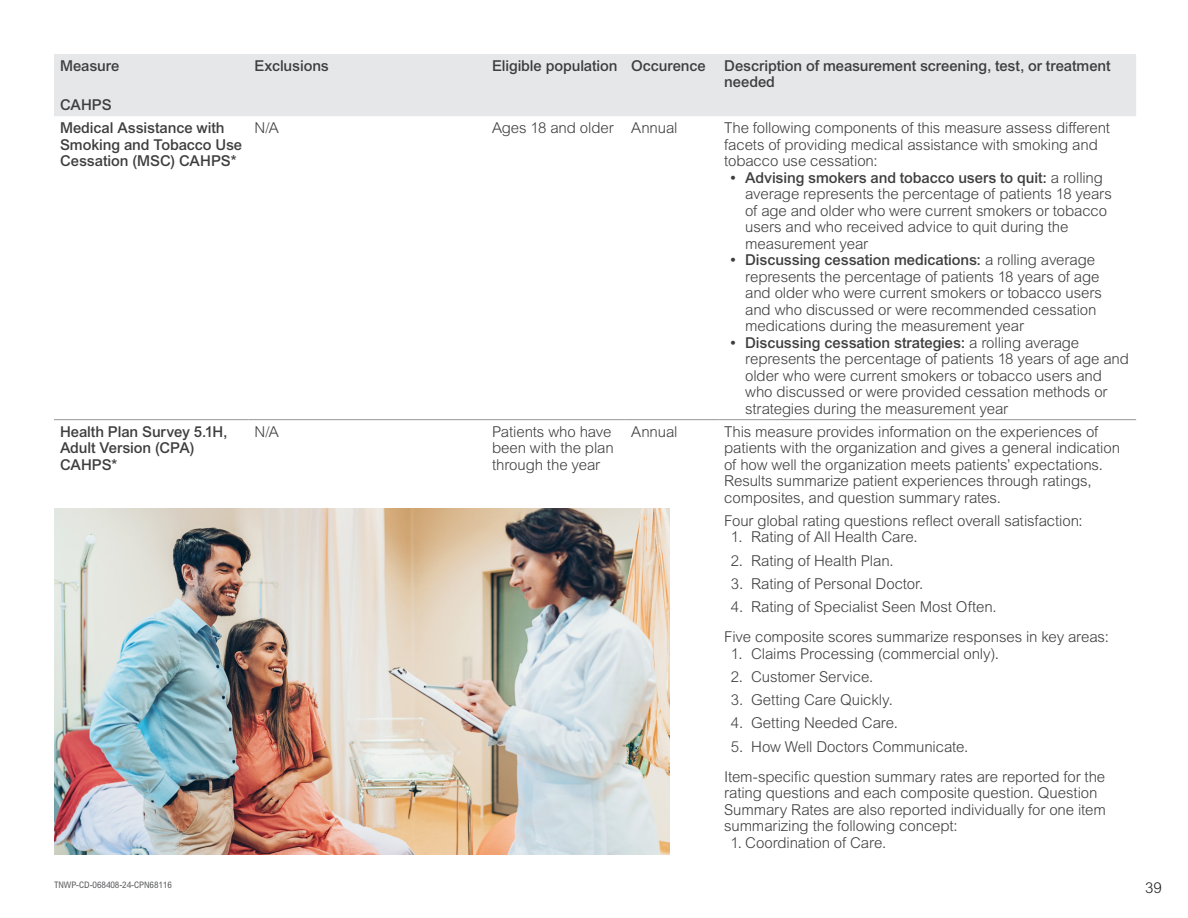
<style>
.page{position:relative;width:1188px;height:918px;background:#fff}
.page>*{position:absolute;margin:0;border:0;box-sizing:border-box;transform-origin:0 0}
.PR_Table_Body_Copy{font:15px/16.5px "Arialfor ELV Light";letter-spacing:-.005em;color:#3e3e3f}
.CPVS_Table_Body{font:15px/16.5px "Arialfor ELV Medium";letter-spacing:-.005em;color:#3e3e3f}
.CPVS_Table_Column_Head{font:15px/16.5px "Arialfor ELV Medium";letter-spacing:-.005em;color:#3e3e3f}
.t1{font:15px "Arialfor ELV Light";color:#231f20}
.CPVS_Job_ID-Disclaimer{font:9px "Arialfor ELV Cond";letter-spacing:-.005em;color:#57585a}
.s1{font-family:"Arial MT Pro";font-weight:500}
.s2{font-family:"Arialfor ELV Medium"}
</style>
<div class="page">
<div style="left:54px;top:54px;width:1082px;height:62px;background:#e6e7e9"></div>
<hr style="left:54px;top:419px;width:194px;height:1px;background:#939598">
<hr style="left:248px;top:419px;width:238px;height:1px;background:#939598">
<hr style="left:486px;top:419px;width:139px;height:1px;background:#939598">
<hr style="left:625px;top:419px;width:93px;height:1px;background:#939598">
<hr style="left:718px;top:419px;width:418px;height:1px;background:#939598">
<img style="left:54px;top:509px;width:616px;height:345px">
<p class="CPVS_Table_Body" style="left:60px;top:58px;width:61px">Measure</p>
<p class="CPVS_Table_Column_Head" style="left:254px;top:58px;width:76px">Exclusions</p>
<p class="CPVS_Table_Column_Head" style="left:492px;top:58px;width:127px">Eligible population</p>
<p class="CPVS_Table_Column_Head" style="left:631px;top:58px;width:76px">Occurence</p>
<p class="CPVS_Table_Column_Head" style="left:724px;top:58px;width:388px">Description of measurement screening, test, or treatment needed</p>
<p class="CPVS_Table_Body" style="left:60px;top:97px;width:53px">CAHPS</p>
<p class="CPVS_Table_Body" style="left:60px;top:120px;width:184px">Medical Assistance with<br>Smoking and Tobacco Use<br>Cessation (MSC) CAHPS*</p>
<p class="PR_Table_Body_Copy" style="left:254px;top:120px;width:26px">N/A</p>
<p class="PR_Table_Body_Copy" style="left:492px;top:120px;width:123px">Ages 18 and older</p>
<p class="PR_Table_Body_Copy" style="left:631px;top:120px;width:48px">Annual</p>
<p class="PR_Table_Body_Copy" style="left:724px;top:120px;width:387px">The following components of this measure assess different facets of providing medical assistance with smoking and tobacco use cessation:</p>
<p class="PR_Table_Body_Copy" style="left:745px;top:170px;width:368px;text-indent:-15px"><span class="s1">•</span> <span class="s2">Advising smokers and tobacco users to quit:</span> a rolling average represents the percentage of patients 18 years of age and older who were current smokers or tobacco users and who received advice to quit during the measurement year</p>
<p class="PR_Table_Body_Copy" style="left:745px;top:252px;width:358px;text-indent:-15px"><span class="s1">•</span> <span class="s2">Discussing cessation medications:</span> a rolling average represents the percentage of patients 18 years of age and older who were current smokers or tobacco users and who discussed or were recommended cessation medications during the measurement year</p>
<p class="PR_Table_Body_Copy" style="left:745px;top:335px;width:385px;text-indent:-15px"><span class="s1">•</span> <span class="s2">Discussing cessation strategies:</span> a rolling average represents the percentage of patients 18 years of age and older who were current smokers or tobacco users and who discussed or were provided cessation methods or strategies during the measurement year</p>
<p class="CPVS_Table_Body" style="left:60px;top:424px;width:169px">Health Plan Survey 5.1H,<br>Adult Version (CPA)<br>CAHPS*</p>
<p class="PR_Table_Body_Copy" style="left:254px;top:424px;width:26px">N/A</p>
<p class="PR_Table_Body_Copy" style="left:492px;top:424px;width:123px">Patients who have been with the plan through the year</p>
<p class="PR_Table_Body_Copy" style="left:631px;top:424px;width:48px">Annual</p>
<p class="PR_Table_Body_Copy" style="left:724px;top:424px;width:397px">This measure provides information on the experiences of patients with the organization and gives a general indication of how well the organization meets patients’ expectations.<br>Results summarize patient experiences through ratings, composites, and question summary rates.</p>
<p class="PR_Table_Body_Copy" style="left:724px;top:513px;width:360px">Four global rating questions reflect overall satisfaction:</p>
<p class="PR_Table_Body_Copy" style="left:731px;top:529px;width:188px">1. Rating of All Health Care.</p>
<p class="PR_Table_Body_Copy" style="left:731px;top:553px;width:164px">2. Rating of Health Plan.</p>
<p class="PR_Table_Body_Copy" style="left:731px;top:576px;width:194px">3. Rating of Personal Doctor.</p>
<p class="PR_Table_Body_Copy" style="left:731px;top:599px;width:267px">4. Rating of Specialist Seen Most Often.</p>
<p class="PR_Table_Body_Copy" style="left:724px;top:629px;width:386px">Five composite scores summarize responses in key areas:</p>
<p class="PR_Table_Body_Copy" style="left:731px;top:646px;width:269px">1. Claims Processing (commercial only).</p>
<p class="PR_Table_Body_Copy" style="left:731px;top:669px;width:144px">2. Customer Service.</p>
<p class="PR_Table_Body_Copy" style="left:731px;top:692px;width:163px">3. Getting Care Quickly.</p>
<p class="PR_Table_Body_Copy" style="left:731px;top:715px;width:169px">4. Getting Needed Care.</p>
<p class="PR_Table_Body_Copy" style="left:731px;top:739px;width:239px">5. How Well Doctors Communicate.</p>
<p class="PR_Table_Body_Copy" style="left:724px;top:769px;width:383px">Item-specific question summary rates are reported for the rating questions and each composite question. Question Summary Rates are also reported individually for one item summarizing the following concept:</p>
<p class="PR_Table_Body_Copy" style="left:730px;top:835px;width:157px">1. Coordination of Care.</p>
<p class="CPVS_Job_ID-Disclaimer" style="left:54px;top:879px;width:119px">TNWP-CD-068408-24-CPN68116</p>
<p class="t1" style="left:1145px;top:879px;width:18px">39</p>
</div>
